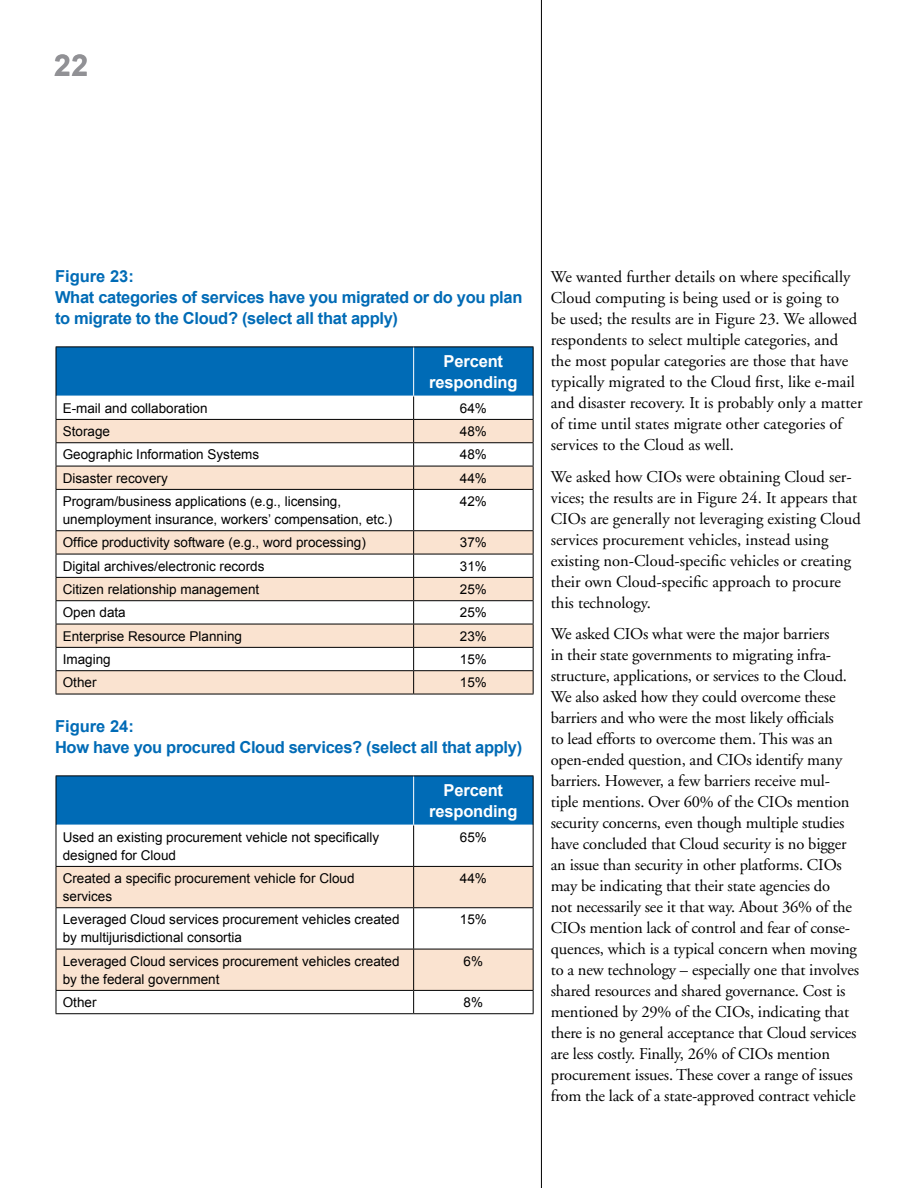
<style>
.page{position:relative;width:918px;height:1188px;background:#fff}
.page>*{position:absolute;margin:0;border:0;box-sizing:border-box;transform-origin:0 0}
.t1{font:700 30px "Arial";color:#919195}
.t2{font:16.5px/21px "Adobe Garamond";letter-spacing:-.01em;color:#000}
.t3{font:700 16.5px/21px "Arial";letter-spacing:-.02em;color:#006bb6}
.t4{font:700 16.5px/21px "Arial";letter-spacing:-.01em;color:#fff;text-align:center}
.t5{font:13.5px/18px "Arial";color:#000}
</style>
<div class="page">
<hr style="left:541px;top:0;width:1px;height:1188px;background:#000">
<svg style="left:57px;top:671px;width:476px;height:23px;background:#f2dcc9"></svg>
<svg style="left:57px;top:490px;width:476px;height:180px"></svg>
<svg style="left:56px;top:347px;width:478px;height:142px"></svg>
<hr style="left:56px;top:489px;width:358px;height:1px;background:#000">
<hr style="left:56px;top:490px;width:1px;height:40px;background:#000">
<hr style="left:414px;top:489px;width:120px;height:1px;background:#000">
<hr style="left:413px;top:490px;width:1px;height:40px;background:#000">
<hr style="left:533px;top:490px;width:1px;height:40px;background:#000">
<hr style="left:56px;top:530px;width:358px;height:1px;background:#000">
<hr style="left:414px;top:530px;width:120px;height:1px;background:#000">
<hr style="left:56px;top:554px;width:358px;height:1px;background:#000">
<hr style="left:414px;top:554px;width:120px;height:1px;background:#000">
<hr style="left:56px;top:577px;width:358px;height:1px;background:#000">
<hr style="left:414px;top:577px;width:120px;height:1px;background:#000">
<hr style="left:56px;top:600px;width:358px;height:1px;background:#000">
<hr style="left:414px;top:600px;width:120px;height:1px;background:#000">
<hr style="left:56px;top:624px;width:358px;height:1px;background:#000">
<hr style="left:414px;top:624px;width:120px;height:1px;background:#000">
<hr style="left:56px;top:647px;width:358px;height:1px;background:#000">
<hr style="left:414px;top:647px;width:120px;height:1px;background:#000">
<hr style="left:56px;top:670px;width:358px;height:1px;background:#000">
<svg style="left:56px;top:531px;width:1px;height:163px"></svg>
<hr style="left:414px;top:670px;width:120px;height:1px;background:#000">
<svg style="left:413px;top:531px;width:1px;height:163px"></svg>
<svg style="left:533px;top:531px;width:1px;height:163px"></svg>
<hr style="left:56px;top:694px;width:358px;height:1px;background:#000">
<hr style="left:414px;top:694px;width:120px;height:1px;background:#000">
<hr style="left:56px;top:346px;width:358px;height:1px;background:#000">
<hr style="left:56px;top:347px;width:1px;height:49px;background:#000">
<hr style="left:414px;top:346px;width:120px;height:1px;background:#000">
<hr style="left:533px;top:347px;width:1px;height:49px;background:#000">
<div style="left:57px;top:777px;width:476px;height:48px;background:#006bb6"></div>
<svg style="left:57px;top:826px;width:476px;height:40px"></svg>
<svg style="left:57px;top:867px;width:476px;height:123px;fill:#fae3d0"></svg>
<hr style="left:413px;top:776px;width:1px;height:49px;background:#fff">
<hr style="left:56px;top:825px;width:1px;height:41px;background:#000">
<hr style="left:413px;top:825px;width:1px;height:41px;background:#000">
<hr style="left:533px;top:825px;width:1px;height:41px;background:#000">
<hr style="left:56px;top:866px;width:358px;height:1px;background:#000">
<hr style="left:56px;top:867px;width:1px;height:40px;background:#000">
<hr style="left:414px;top:866px;width:120px;height:1px;background:#000">
<hr style="left:413px;top:867px;width:1px;height:40px;background:#000">
<hr style="left:533px;top:867px;width:1px;height:40px;background:#000">
<hr style="left:56px;top:907px;width:358px;height:1px;background:#000">
<hr style="left:56px;top:908px;width:1px;height:41px;background:#000">
<hr style="left:414px;top:907px;width:120px;height:1px;background:#000">
<hr style="left:413px;top:908px;width:1px;height:41px;background:#000">
<hr style="left:533px;top:908px;width:1px;height:41px;background:#000">
<hr style="left:56px;top:949px;width:358px;height:1px;background:#000">
<hr style="left:56px;top:949px;width:1px;height:41px;background:#000">
<hr style="left:414px;top:949px;width:120px;height:1px;background:#000">
<hr style="left:413px;top:949px;width:1px;height:41px;background:#000">
<hr style="left:533px;top:949px;width:1px;height:41px;background:#000">
<svg style="left:56px;top:990px;width:478px;height:23px"></svg>
<hr style="left:56px;top:1013px;width:358px;height:1px;background:#000">
<hr style="left:414px;top:1013px;width:120px;height:1px;background:#000">
<hr style="left:56px;top:776px;width:358px;height:1px;background:#000">
<hr style="left:56px;top:776px;width:1px;height:49px;background:#000">
<hr style="left:414px;top:776px;width:120px;height:1px;background:#000">
<hr style="left:533px;top:776px;width:1px;height:49px;background:#000">
<h1 class="t1" style="left:54px;top:46px;width:36px">22</h1>
<p class="t3" style="left:55px;top:266px;width:469px">Figure 23:<br>What categories of services have you migrated or do you plan to migrate to the Cloud? (select all that apply)</p>
<p class="t4" style="left:429px;top:351px;width:90px">Percent responding</p>
<p class="t5" style="left:63px;top:399px;width:146px">E-mail and collaboration</p>
<p class="t5" style="left:460px;top:399px;width:29px">64%</p>
<p class="t5" style="left:63px;top:422px;width:49px">Storage</p>
<p class="t5" style="left:460px;top:422px;width:29px">48%</p>
<p class="t5" style="left:63px;top:446px;width:198px">Geographic Information Systems</p>
<p class="t5" style="left:460px;top:446px;width:29px">48%</p>
<p class="t5" style="left:63px;top:469px;width:107px">Disaster recovery</p>
<p class="t5" style="left:460px;top:469px;width:29px">44%</p>
<p class="t5" style="left:63px;top:492px;width:331px">Program/business applications (e.g., licensing, unemployment insurance, workers’ compensation, etc.)</p>
<p class="t5" style="left:460px;top:492px;width:29px">42%</p>
<p class="t5" style="left:63px;top:534px;width:305px">Office productivity software (e.g., word processing)</p>
<p class="t5" style="left:460px;top:534px;width:29px">37%</p>
<p class="t5" style="left:63px;top:557px;width:203px">Digital archives/electronic records</p>
<p class="t5" style="left:460px;top:557px;width:29px">31%</p>
<p class="t5" style="left:63px;top:580px;width:198px">Citizen relationship management</p>
<p class="t5" style="left:460px;top:580px;width:29px">25%</p>
<p class="t5" style="left:63px;top:604px;width:65px">Open data</p>
<p class="t5" style="left:460px;top:604px;width:29px">25%</p>
<p class="t5" style="left:63px;top:627px;width:181px">Enterprise Resource Planning</p>
<p class="t5" style="left:460px;top:627px;width:29px">23%</p>
<p class="t5" style="left:63px;top:650px;width:50px">Imaging</p>
<p class="t5" style="left:460px;top:650px;width:29px">15%</p>
<p class="t5" style="left:63px;top:674px;width:35px">Other</p>
<p class="t5" style="left:460px;top:674px;width:29px">15%</p>
<p class="t3" style="left:55px;top:717px;width:469px">Figure 24:<br>How have you procured Cloud services? (select all that apply)</p>
<p class="t4" style="left:429px;top:780px;width:90px">Percent responding</p>
<p class="t5" style="left:63px;top:828px;width:318px">Used an existing procurement vehicle not specifically designed for Cloud</p>
<p class="t5" style="left:460px;top:828px;width:29px">65%</p>
<p class="t5" style="left:63px;top:869px;width:293px">Created a specific procurement vehicle for Cloud services</p>
<p class="t5" style="left:460px;top:869px;width:29px">44%</p>
<p class="t5" style="left:63px;top:911px;width:338px">Leveraged Cloud services procurement vehicles created by multijurisdictional consortia</p>
<p class="t5" style="left:460px;top:911px;width:29px">15%</p>
<p class="t5" style="left:63px;top:952px;width:338px">Leveraged Cloud services procurement vehicles created by the federal government</p>
<p class="t5" style="left:464px;top:952px;width:21px">6%</p>
<p class="t5" style="left:63px;top:993px;width:35px">Other</p>
<p class="t5" style="left:464px;top:993px;width:21px">8%</p>
<p class="t2" style="left:551px;top:267px;width:313px">We wanted further details on where specifically Cloud computing is being used or is going to<br>be used; the results are in Figure 23. We allowed respondents to select multiple categories, and the most popular categories are those that have typically migrated to the Cloud first, like e-mail and disaster recovery. It is probably only a matter of time until states migrate other categories of services to the Cloud as well.</p>
<p class="t2" style="left:551px;top:466px;width:311px">We asked how CIOs were obtaining Cloud ser&shy;vices; the results are in Figure 24. It appears that CIOs are generally not leveraging existing Cloud services procurement vehicles, instead using existing non-Cloud-specific vehicles or creating their own Cloud-specific approach to procure this technology.</p>
<p class="t2" style="left:551px;top:624px;width:310px">We asked CIOs what were the major barriers<br>in their state governments to migrating infra&shy;structure, applications, or services to the Cloud.<br>We also asked how they could overcome these barriers and who were the most likely officials<br>to lead efforts to overcome them. This was an open-ended question, and CIOs identify many barriers. However, a few barriers receive mul&shy;tiple mentions. Over 60% of the CIOs mention security concerns, even though multiple studies have concluded that Cloud security is no bigger an issue than security in other platforms. CIOs may be indicating that their state agencies do<br>not necessarily see it that way. About 36% of the CIOs mention lack of control and fear of conse&shy;quences, which is a typical concern when moving to a new technology – especially one that involves shared resources and shared governance. Cost is mentioned by 29% of the CIOs, indicating that there is no general acceptance that Cloud services are less costly. Finally, 26% of CIOs mention procurement issues. These cover a range of issues from the lack of a state-approved contract vehicle</p>
</div>
